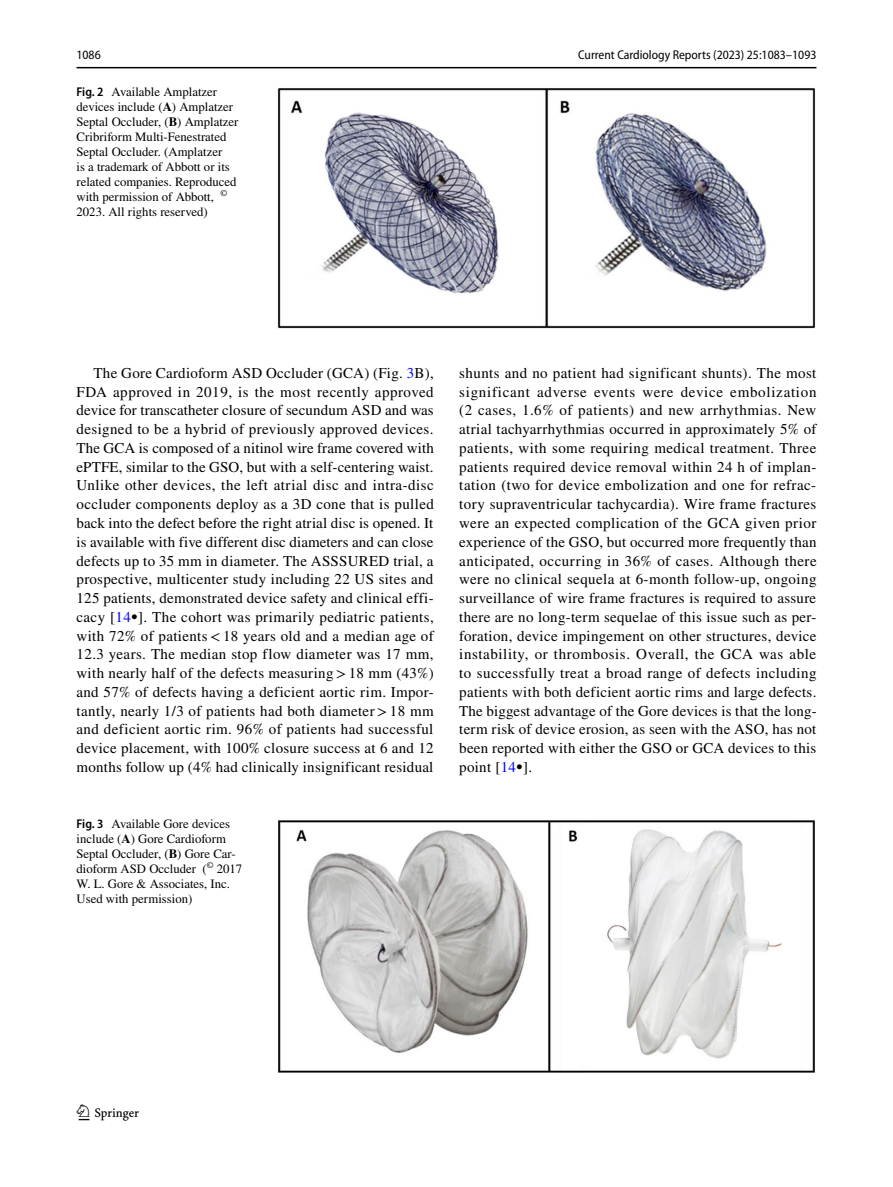
<style>
.page{position:relative;width:893px;height:1187px;background:#fff}
.page>*{position:absolute;margin:0;border:0;box-sizing:border-box;transform-origin:0 0}
.t1{font:22.5px "Springnew Regular 2";color:#000}
.t2{font:15px/18.8px "STIX";letter-spacing:.015em;color:#000;text-align:justify}
.t3{font:12.75px/15px "STIX";color:#000}
.t4{font:semi-condensed 12.75px "Myriad Pro";color:#000}
.s1{font-family:"Myriad Pro";font-weight:600;font-stretch:semi-condensed}
.s2{font-weight:700}
.s3{color:#00f}
.s4{font-size:12.75px}
</style>
<div class="page">
<hr style="left:77px;top:67px;width:739px;height:1px;background:#000">
<img style="left:278px;top:88px;width:537px;height:241px">
<img style="left:278px;top:820px;width:537px;height:253px">
<p class="t4" style="left:77px;top:48px;width:26px">1086</p>
<p class="t4" style="left:578px;top:48px;width:240px">Current Cardiology Reports (2023) 25:1083–1093</p>
<p class="t3" style="left:77px;top:85px;width:163px"><span class="s1">Fig. 2</span> Available Amplatzer devices include (<span class="s2">A</span>) Amplatzer<br>Septal Occluder, (<span class="s2">B</span>) Amplatzer<br>Cribriform Multi-Fenestrated<br>Septal Occluder. (Amplatzer<br>is a trademark of Abbott or its related companies. Reproduced with permission of Abbott, <sup>©<br></sup>2023. All rights reserved)</p>
<p class="t2" style="left:77px;top:364px;width:359px;text-indent:17px">The Gore Cardioform ASD Occluder (GCA) (Fig. <span class="s3">3</span>B), FDA approved in 2019, is the most recently approved device for transcatheter closure of secundum ASD and was designed to be a hybrid of previously approved devices.<br>The GCA is composed of a nitinol wire frame covered with ePTFE, similar to the GSO, but with a self-centering waist.<br>Unlike other devices, the left atrial disc and intra-disc occluder components deploy as a 3D cone that is pulled back into the defect before the right atrial disc is opened. It is available with five different disc diameters and can close defects up to 35 mm in diameter. The ASSSURED trial, a prospective, multicenter study including 22 US sites and 125 patients, demonstrated device safety and clinical effi&shy;cacy [<span class="s3">14</span><span class="s4">•</span>]. The cohort was primarily pediatric patients, with 72% of patients &lt;18 years old and a median age of 12.3 years. The median stop flow diameter was 17 mm, with nearly half of the defects measuring&gt;18 mm (43%) and 57% of defects having a deficient aortic rim. Impor&shy;tantly, nearly 1/3 of patients had both diameter&gt;18 mm and deficient aortic rim. 96% of patients had successful device placement, with 100% closure success at 6 and 12 months follow up (4% had clinically insignificant residual</p>
<p class="t2" style="left:459px;top:364px;width:359px">shunts and no patient had significant shunts). The most significant adverse events were device embolization (2 cases, 1.6% of patients) and new arrhythmias. New atrial tachyarrhythmias occurred in approximately 5% of patients, with some requiring medical treatment. Three patients required device removal within 24 h of implan&shy;tation (two for device embolization and one for refrac&shy;tory supraventricular tachycardia). Wire frame fractures were an expected complication of the GCA given prior experience of the GSO, but occurred more frequently than anticipated, occurring in 36% of cases. Although there were no clinical sequela at 6-month follow-up, ongoing surveillance of wire frame fractures is required to assure there are no long-term sequelae of this issue such as per&shy;foration, device impingement on other structures, device instability, or thrombosis. Overall, the GCA was able to successfully treat a broad range of defects including patients with both deficient aortic rims and large defects.<br>The biggest advantage of the Gore devices is that the long&shy;term risk of device erosion, as seen with the ASO, has not been reported with either the GSO or GCA devices to this point [<span class="s3">14</span><span class="s4">•</span>].</p>
<p class="t3" style="left:77px;top:816px;width:167px"><span class="s1">Fig. 3</span> Available Gore devices include (<span class="s2">A</span>) Gore Cardioform<br>Septal Occluder, (<span class="s2">B</span>) Gore Car&shy;dioform ASD Occluder (<sup>©</sup> 2017<br>W. L. Gore &amp; Associates, Inc.<br>Used with permission)</p>
<h1 class="t1" style="left:79px;top:1104px;width:62px">1 3</h1>
</div>
